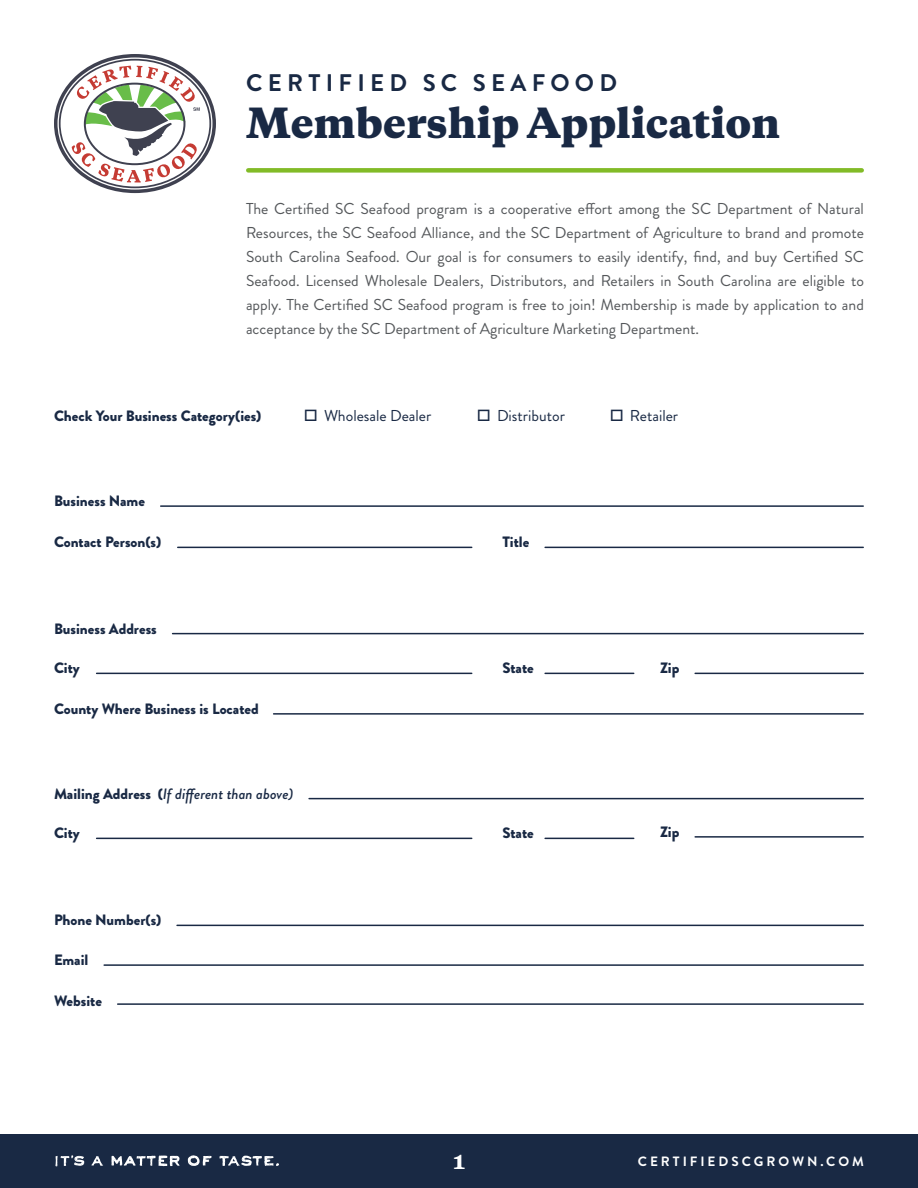
<style>
.page{position:relative;width:918px;height:1188px;background:#fff}
.page>*{position:absolute;margin:0;border:0;box-sizing:border-box;transform-origin:0 0}
.t1{font:800 39px "Copernicus";color:#192944}
.t2{font:700 24px "Brandon Grotesque";letter-spacing:.22em;color:#192944}
.t3{font:800 18px "Copernicus";color:#fff}
.Copy{font:15.75px/24px "Brandon Grotesque";color:#54575a;text-align:justify}
.t4{font:15.75px "Brandon Grotesque";color:#192944}
.Line_Title{font:900 15px "Brandon Grotesque";color:#192944}
.Line_Title-2{font:italic 500 15px "Brandon Grotesque";color:#192944}
.t5{font:700 13.5px "Brandon Grotesque";letter-spacing:.22em;color:#fff}
.s1{font-weight:900;font-style:normal}
</style>
<div class="page">
<div style="left:0;top:1134px;width:918px;height:54px;background:#192944"></div>
<svg style="left:188px;top:1155px;width:24px;height:11px"></svg>
<svg style="left:111px;top:1155px;width:69px;height:11px"></svg>
<svg style="left:91px;top:1156px;width:12px;height:10px"></svg>
<svg style="left:219px;top:1156px;width:60px;height:10px"></svg>
<svg style="left:55px;top:1155px;width:29px;height:12px"></svg>
<svg style="left:54px;top:54px;width:162px;height:139px"></svg>
<div style="left:248px;top:168px;width:614px;height:5px;background:#82bb27"></div>
<hr style="left:161px;top:505px;width:702px;height:2px;background:#192944">
<hr style="left:173px;top:633px;width:690px;height:1px;background:#192944">
<hr style="left:309px;top:798px;width:554px;height:1px;background:#192944">
<hr style="left:178px;top:547px;width:294px;height:1px;background:#192944">
<hr style="left:545px;top:547px;width:318px;height:1px;background:#192944">
<hr style="left:545px;top:673px;width:89px;height:1px;background:#192944">
<hr style="left:545px;top:838px;width:89px;height:1px;background:#192944">
<hr style="left:695px;top:673px;width:168px;height:1px;background:#192944">
<hr style="left:695px;top:836px;width:168px;height:2px;background:#192944">
<hr style="left:97px;top:673px;width:375px;height:1px;background:#192944">
<hr style="left:97px;top:838px;width:375px;height:1px;background:#192944">
<hr style="left:274px;top:713px;width:589px;height:2px;background:#192944">
<hr style="left:177px;top:925px;width:686px;height:1px;background:#192944">
<hr style="left:104px;top:964px;width:759px;height:2px;background:#192944">
<hr style="left:118px;top:1003px;width:745px;height:2px;background:#192944">
<p class="t2" style="left:246px;top:66px;width:372px">CERTIFIED SC SEAFOOD</p>
<p class="t1" style="left:246px;top:97px;width:536px">Membership Application</p>
<p class="Copy" style="left:246px;top:196px;width:620px">The Certified SC Seafood program is a cooperative effort among the SC Department of Natural Resources, the SC Seafood Alliance, and the SC Department of Agriculture to brand and promote South Carolina Seafood. Our goal is for consumers to easily identify, find, and buy Certified SC Seafood. Licensed Wholesale Dealers, Distributors, and Retailers in South Carolina are eligible to apply. The Certified SC Seafood program is free to join! Membership is made by application to and acceptance by the SC Department of Agriculture Marketing Department.</p>
<p class="Line_Title" style="left:54px;top:405px;width:209px">Check Your Business Category(ies)</p>
<p class="Line_Title" style="left:54px;top:490px;width:92px">Business Name</p>
<p class="t4" style="left:324px;top:404px;width:109px">Wholesale Dealer</p>
<p class="t4" style="left:497px;top:404px;width:69px">Distributor</p>
<p class="t4" style="left:630px;top:404px;width:50px">Retailer</p>
<p class="Line_Title" style="left:54px;top:532px;width:109px">Contact Person(s)</p>
<p class="Line_Title" style="left:502px;top:532px;width:28px">Title</p>
<p class="Line_Title" style="left:54px;top:618px;width:104px">Business Address</p>
<p class="Line_Title" style="left:54px;top:658px;width:27px">City</p>
<p class="Line_Title" style="left:54px;top:698px;width:206px">County Where Business is Located</p>
<p class="Line_Title-2" style="left:54px;top:783px;width:241px"><span class="s1">Mailing Address (</span>If different than above)</p>
<p class="Line_Title" style="left:54px;top:823px;width:27px">City</p>
<p class="Line_Title" style="left:54px;top:910px;width:109px">Phone Number(s)</p>
<p class="Line_Title" style="left:54px;top:949px;width:36px">Email</p>
<p class="Line_Title" style="left:54px;top:990px;width:49px">Website</p>
<p class="Line_Title" style="left:502px;top:658px;width:33px">State</p>
<p class="Line_Title" style="left:502px;top:823px;width:33px">State</p>
<p class="Line_Title" style="left:660px;top:658px;width:21px">Zip</p>
<p class="Line_Title" style="left:660px;top:821px;width:21px">Zip</p>
<p class="t3" style="left:453px;top:1150px;width:14px">1</p>
<p class="t5" style="left:638px;top:1152px;width:228px">CERTIFIEDSCGROWN.COM</p>
</div>
